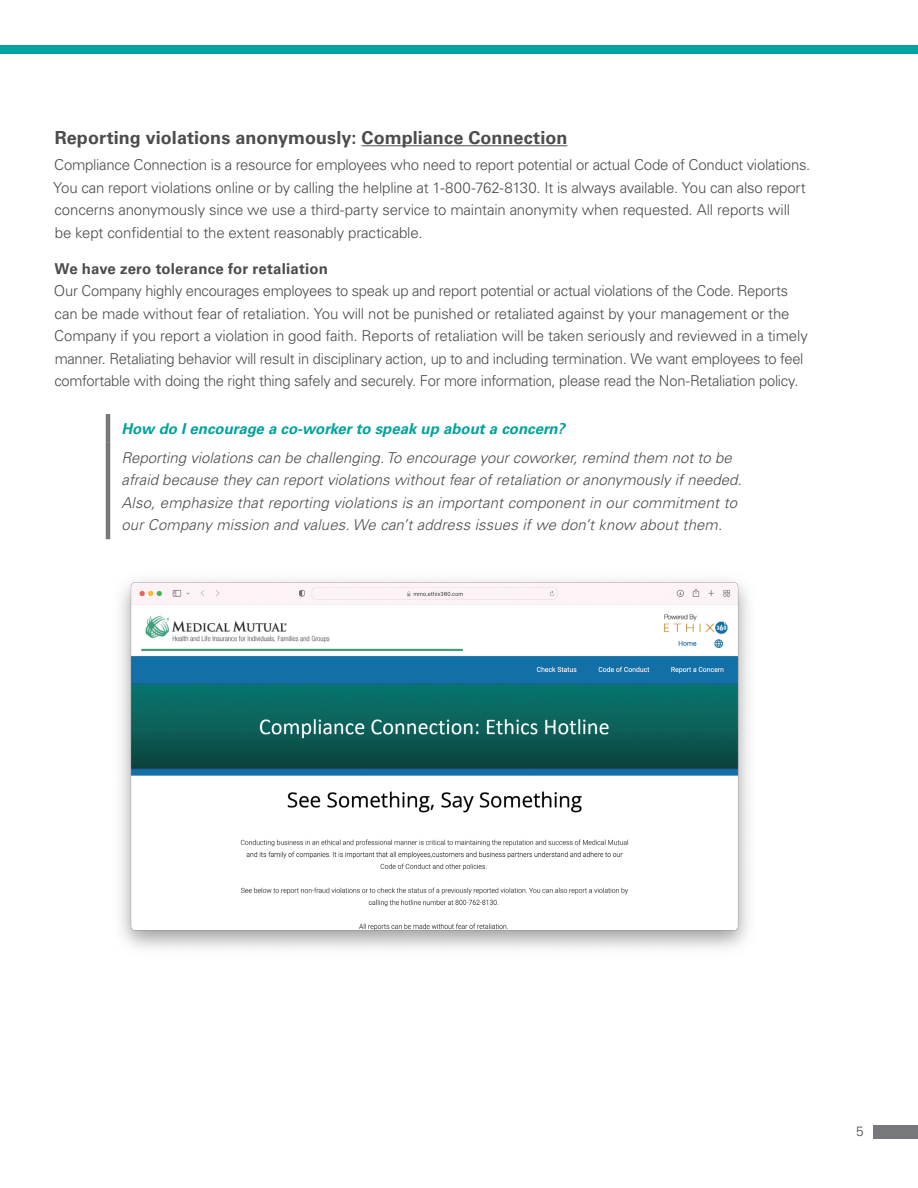
<style>
.page{position:relative;width:918px;height:1188px;background:#fff}
.page>*{position:absolute;margin:0;border:0;box-sizing:border-box;transform-origin:0 0}
.t1{font:700 18px "Univers LT Std";letter-spacing:.005em;color:#4b4c4d}
.t2{font:300 15px/22.5px "Univers LT Std";letter-spacing:-.015em;color:#4b4c4d}
.t3{font:italic 300 15px/22.5px "Univers LT Std";color:#4b4c4d}
.t4{font:italic 700 15px "Univers LT Std";color:#00a39d}
.t5{font:700 15px "Univers LT Std";letter-spacing:.01em;color:#4b4c4d}
.t6{font:300 13.5px "Univers LT Std";color:#4b4c4d}
</style>
<div class="page">
<div style="left:873px;top:1125px;width:45px;height:13px;background:#76787b"></div>
<div style="left:0;top:45px;width:918px;height:9px;background:#00a39d"></div>
<hr style="left:362px;top:145px;width:205px;height:1px;background:#4b4c4d">
<img style="left:120px;top:580px;width:629px;height:369px">
<hr style="left:106px;top:414px;width:4px;height:29px;background:#76787b">
<hr style="left:106px;top:443px;width:4px;height:96px;background:#76787b">
<p class="t1" style="left:55px;top:127px;width:514px">Reporting violations anonymously: Compliance Connection</p>
<p class="t2" style="left:53px;top:154px;width:759px">Compliance Connection is a resource for employees who need to report potential or actual Code of Conduct violations.<br>You can report violations online or by calling the helpline at 1-800-762-8130. It is always available. You can also report concerns anonymously since we use a third-party service to maintain anonymity when requested. All reports will<br>be kept confidential to the extent reasonably practicable.</p>
<p class="t5" style="left:55px;top:260px;width:275px">We have zero tolerance for retaliation</p>
<p class="t2" style="left:54px;top:280px;width:755px">Our Company highly encourages employees to speak up and report potential or actual violations of the Code. Reports can be made without fear of retaliation. You will not be punished or retaliated against by your management or the Company if you report a violation in good faith. Reports of retaliation will be taken seriously and reviewed in a timely manner. Retaliating behavior will result in disciplinary action, up to and including termination. We want employees to feel comfortable with doing the right thing safely and securely. For more information, please read the Non-Retaliation policy.</p>
<p class="t4" style="left:122px;top:420px;width:445px">How do I encourage a co-worker to speak up about a concern?</p>
<p class="t3" style="left:122px;top:446px;width:622px">Reporting violations can be challenging. To encourage your coworker, remind them not to be afraid because they can report violations without fear of retaliation or anonymously if needed.<br>Also, emphasize that reporting violations is an important component in our commitment to our Company mission and values. We can’t address issues if we don’t know about them.</p>
<p class="t6" style="left:856px;top:1123px;width:9px">5</p>
</div>
